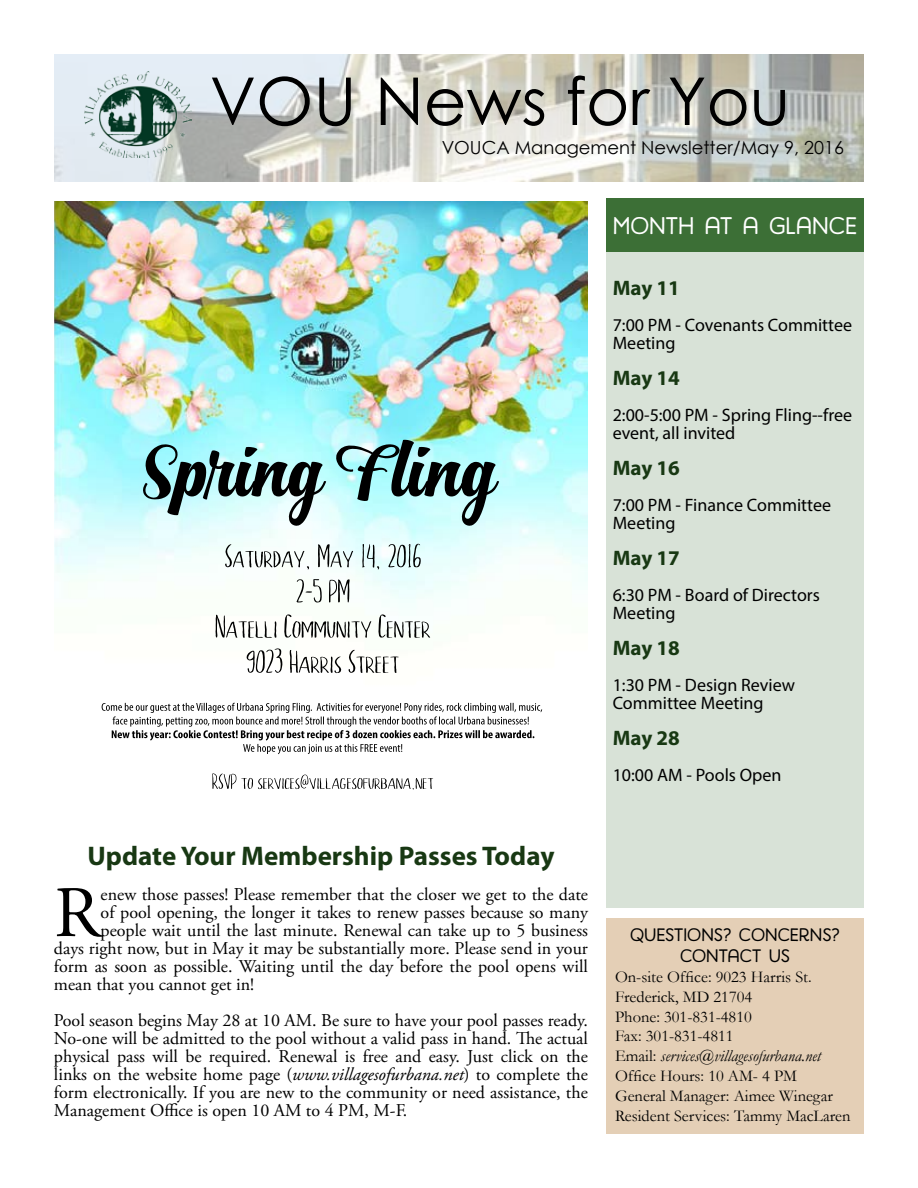
<style>
.page{position:relative;width:918px;height:1188px;background:#fff}
.page>*{position:absolute;margin:0;border:0;box-sizing:border-box;transform-origin:0 0}
.t1{font:72.3px "Adobe Garamond Pro";color:#000}
.t2{font:66px "Century Gothic";color:#000}
.t3{font:700 27px "Myriad Pro";color:#183813}
.t4{font:25.5px "Harman Retro";color:#fff}
.t5{font:24px "Harman Retro";color:#fff}
.t6{font:700 21px "Myriad Pro";color:#183813}
.t7{font:18px/18px "Adobe Garamond Pro";color:#000;text-align:justify}
.t8{font:18px/18px "Myriad Pro";color:#000}
.t9{font:18px "Century Gothic";color:#000}
.t10{font:18px/21.6px "Harman Retro";color:#000;text-align:center}
.t11{font:16.5px/19.8px "Garamond";color:#000}
.s1{font-style:italic}
</style>
<div class="page">
<div style="left:606px;top:918px;width:258px;height:216px;background:#e4cfb6"></div>
<div style="left:606px;top:198px;width:258px;height:54px;background:#3c6f36"></div>
<img style="left:54px;top:54px;width:810px;height:127px">
<img style="left:84px;top:71px;width:107px;height:87px">
<img style="left:54px;top:201px;width:534px;height:589px">
<div style="left:606px;top:252px;width:258px;height:655px;background:#d8e2d7"></div>
<h2 class="t2" style="left:210px;top:55px;width:582px">VOU News for You</h2>
<p class="t9" style="left:442px;top:134px;width:404px">VOUCA Management Newsletter/May 9, 2016</p>
<h3 class="t4" style="left:616px;top:211px;width:239px">WEEK AT A GLANCE</h3>
<h3 class="t5" style="left:613px;top:212px;width:246px">MONTH AT A GLANCE</h3>
<h3 class="t3" style="left:88px;top:838px;width:468px">Update Your Membership Passes Today</h3>
<h1 class="t1" style="left:54px;top:870px;width:48px">R</h1>
<p class="t7" style="left:101px;top:886px;width:489px">enew those passes! Please remember that the closer we get to the date</p>
<p class="t7" style="left:101px;top:904px;width:489px">of pool opening, the longer it takes to renew passes because so many</p>
<p class="t7" style="left:101px;top:922px;width:489px">people wait until the last minute. Renewal can take up to 5 business</p>
<p class="t7" style="left:54px;top:940px;width:535px">days right now, but in May it may be substantially more. Please send in your</p>
<p class="t7" style="left:54px;top:958px;width:536px">form as soon as possible. Waiting until the day before the pool opens will</p>
<p class="t7" style="left:54px;top:976px;width:202px">mean that you cannot get in!</p>
<p class="t7" style="left:54px;top:1012px;width:536px">Pool season begins May 28 at 10 AM. Be sure to have your pool passes ready.<br>No-one will be admitted to the pool without a valid pass in hand. The actual physical pass will be required. Renewal is free and easy. Just click on the links on the website home page (<span class="s1">www.villagesofurbana.net</span>) to complete the form electronically. If you are new to the community or need assistance, the Management Office is open 10 AM to 4 PM, M-F.</p>
<p class="t6" style="left:613px;top:274px;width:69px">May 11</p>
<p class="t8" style="left:613px;top:315px;width:241px">7:00 PM - Covenants Committee<br>Meeting</p>
<p class="t6" style="left:613px;top:364px;width:69px">May 14</p>
<p class="t8" style="left:613px;top:405px;width:241px">2:00-5:00 PM - Spring Fling--free event, all invited</p>
<p class="t6" style="left:613px;top:454px;width:69px">May 16</p>
<p class="t8" style="left:613px;top:495px;width:220px">7:00 PM - Finance Committee<br>Meeting</p>
<p class="t6" style="left:613px;top:544px;width:69px">May 17</p>
<p class="t8" style="left:613px;top:585px;width:209px">6:30 PM - Board of Directors<br>Meeting</p>
<p class="t6" style="left:613px;top:634px;width:69px">May 18</p>
<p class="t8" style="left:613px;top:675px;width:184px">1:30 PM - Design Review<br>Committee Meeting</p>
<p class="t6" style="left:613px;top:724px;width:69px">May 28</p>
<p class="t8" style="left:613px;top:765px;width:170px">10:00 AM - Pools Open</p>
<p class="t10" style="left:630px;top:924px;width:211px">QUESTIONS? CONCERNS?<br>CONTACT US</p>
<p class="t11" style="left:615px;top:966px;width:237px">On-site Office: 9023 Harris St.<br>Frederick, MD 21704<br>Phone: 301-831-4810<br>Fax: 301-831-4811<br>Email: <span class="s1">services@villagesofurbana.net<br></span>Office Hours: 10 AM- 4 PM<br>General Manager: Aimee Winegar<br>Resident Services: Tammy MacLaren</p>
</div>
